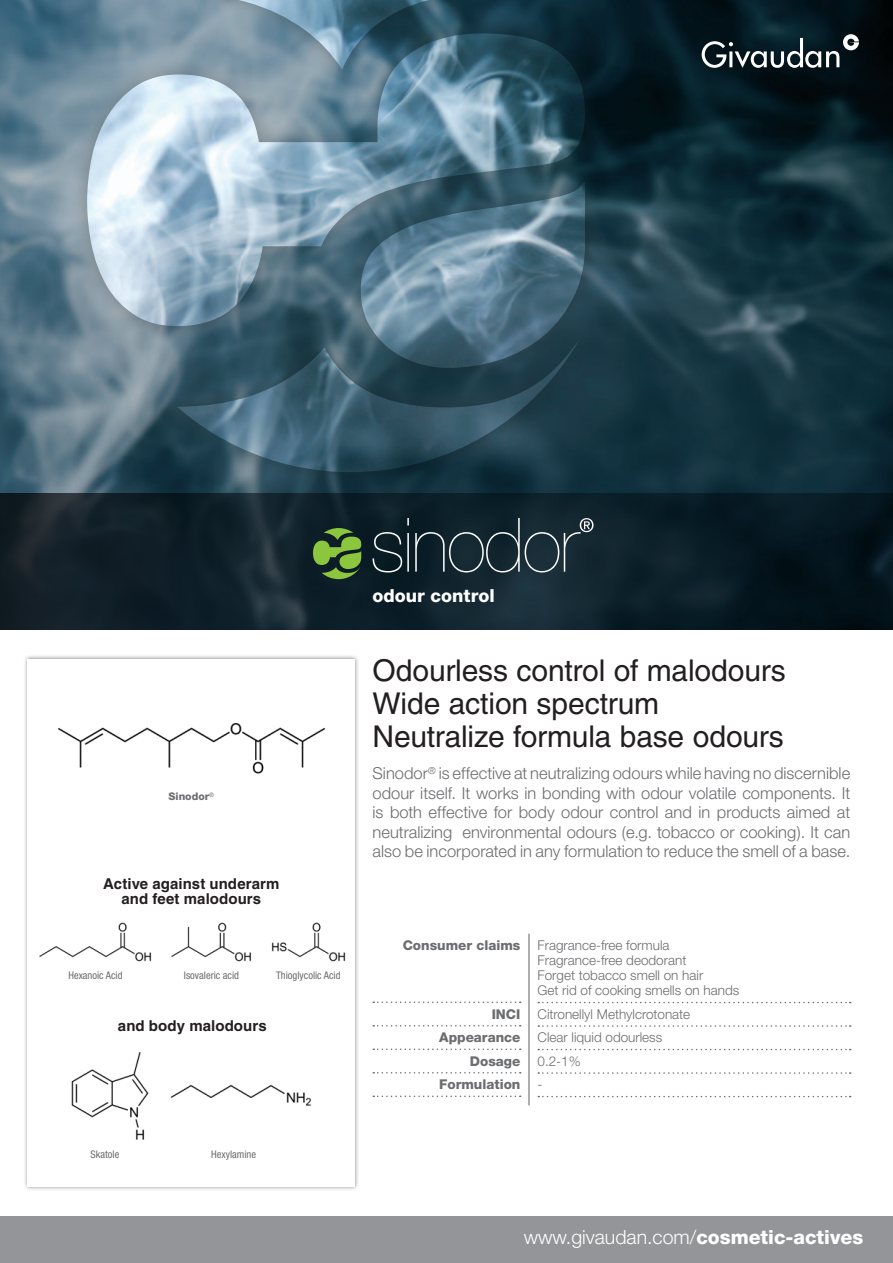
<style>
.page{position:relative;width:893px;height:1263px;background:#fff}
.page>*{position:absolute;margin:0;border:0;box-sizing:border-box;transform-origin:0 0}
.t1{font:30px/33px "Helvetica";letter-spacing:-.005em;color:#231f20}
.t2{font:300 19.5px "Helvetica Neue";color:#fff}
.t3{font:800 18px "Helvetica Neue";color:#fff}
.t4{font:300 16.5px/19.5px "Helvetica Neue";color:#6c6d70;text-align:justify}
.t5{font:700 15px/15px "Helvetica";letter-spacing:.005em;color:#231f20;text-align:center}
.t6{font:300 13.5px/15px "Helvetica Neue";color:#6c6d70}
.t7{font:800 13.5px/23.5px "Helvetica Neue";color:#6c6d70;text-align:right}
.t8{font:condensed 10.5px "Helvetica Neue";color:#6c6d70}
.t9{font:800 10.5px "Helvetica Neue";color:#6c6d70}
.s1{font-weight:800}
</style>
<div class="page">
<div style="left:0;top:1216px;width:893px;height:47px;background:#939598"></div>
<div style="left:23px;top:654px;width:336px;height:537px;background:#231f20;opacity:.5"></div>
<div style="left:28px;top:659px;width:327px;height:527px;background:#fff"></div>
<img style="left:0;top:0;width:893px;height:493px">
<div style="left:67px;top:0;width:536px;height:489px;background:#231f20;opacity:.3"></div>
<img style="left:87px;top:0;width:498px;height:472px">
<svg style="left:0;top:493px;width:893px;height:136px"></svg>
<svg style="left:702px;top:34px;width:157px;height:34px"></svg>
<hr style="left:528px;top:934px;width:2px;height:171px;background:#939598">
<svg style="left:373px;top:1001px;width:148px;height:2px"></svg>
<svg style="left:373px;top:1025px;width:148px;height:1px"></svg>
<svg style="left:373px;top:1048px;width:148px;height:2px"></svg>
<svg style="left:373px;top:1072px;width:148px;height:1px"></svg>
<svg style="left:373px;top:1095px;width:148px;height:2px"></svg>
<svg style="left:538px;top:1002px;width:313px;height:1px"></svg>
<svg style="left:538px;top:1025px;width:313px;height:2px"></svg>
<svg style="left:538px;top:1049px;width:313px;height:1px"></svg>
<svg style="left:538px;top:1072px;width:313px;height:2px"></svg>
<svg style="left:538px;top:1096px;width:313px;height:1px"></svg>
<svg style="left:373px;top:532px;width:29px;height:40px"></svg>
<svg style="left:407px;top:518px;width:2px;height:8px"></svg>
<hr style="left:407px;top:533px;width:2px;height:39px;background:#fff">
<svg style="left:415px;top:518px;width:178px;height:54px"></svg>
<svg style="left:313px;top:528px;width:48px;height:51px"></svg>
<img style="left:57px;top:723px;width:269px;height:51px">
<img style="left:39px;top:922px;width:113px;height:40px">
<img style="left:171px;top:922px;width:81px;height:40px">
<img style="left:271px;top:922px;width:75px;height:40px">
<img style="left:71px;top:1051px;width:78px;height:89px">
<img style="left:170px;top:1084px;width:142px;height:22px">
<p class="t9" style="left:169px;top:790px;width:47px">Sinodor<sup>®</sup></p>
<p class="t5" style="left:103px;top:876px;width:178px">Active against underarm and feet malodours</p>
<p class="t8" style="left:68px;top:969px;width:56px">Hexanoic Acid</p>
<p class="t8" style="left:184px;top:969px;width:57px">Isovaleric acid</p>
<p class="t8" style="left:276px;top:969px;width:66px">Thioglycolic Acid</p>
<p class="t5" style="left:118px;top:1018px;width:150px">and body malodours</p>
<p class="t8" style="left:91px;top:1148px;width:30px">Skatole</p>
<p class="t8" style="left:211px;top:1148px;width:46px">Hexylamine</p>
<p class="t3" style="left:372px;top:585px;width:124px">odour control</p>
<h1 class="t1" style="left:372px;top:654px;width:415px">Odourless control of malodours<br>Wide action spectrum<br>Neutralize formula base odours</h1>
<p class="t4" style="left:372px;top:763px;width:479px">Sinodor<sup>®</sup> is effective at neutralizing odours while having no discernible odour itself. It works in bonding with odour volatile components. It is both effective for body odour control and in products aimed at neutralizing environmental odours (e.g. tobacco or cooking). It can also be incorporated in any formulation to reduce the smell of a base.</p>
<p class="t7" style="left:403px;top:933px;width:119px">Consumer claims</p>
<p class="t7" style="left:439px;top:1002px;width:83px">INCI<br>Appearance<br>Dosage<br>Formulation</p>
<p class="t6" style="left:537px;top:938px;width:203px">Fragrance-free formula<br>Fragrance-free deodorant<br>Forget tobacco smell on hair<br>Get rid of cooking smells on hands</p>
<p class="t6" style="left:537px;top:1002px;width:154px;line-height:23.5px">Citronellyl Methylcrotonate<br>Clear liquid odourless<br>0.2-1%<br>-</p>
<p class="t2" style="left:524px;top:1225px;width:341px">www.givaudan.com/<span class="s1">cosmetic-actives</span></p>
</div>
